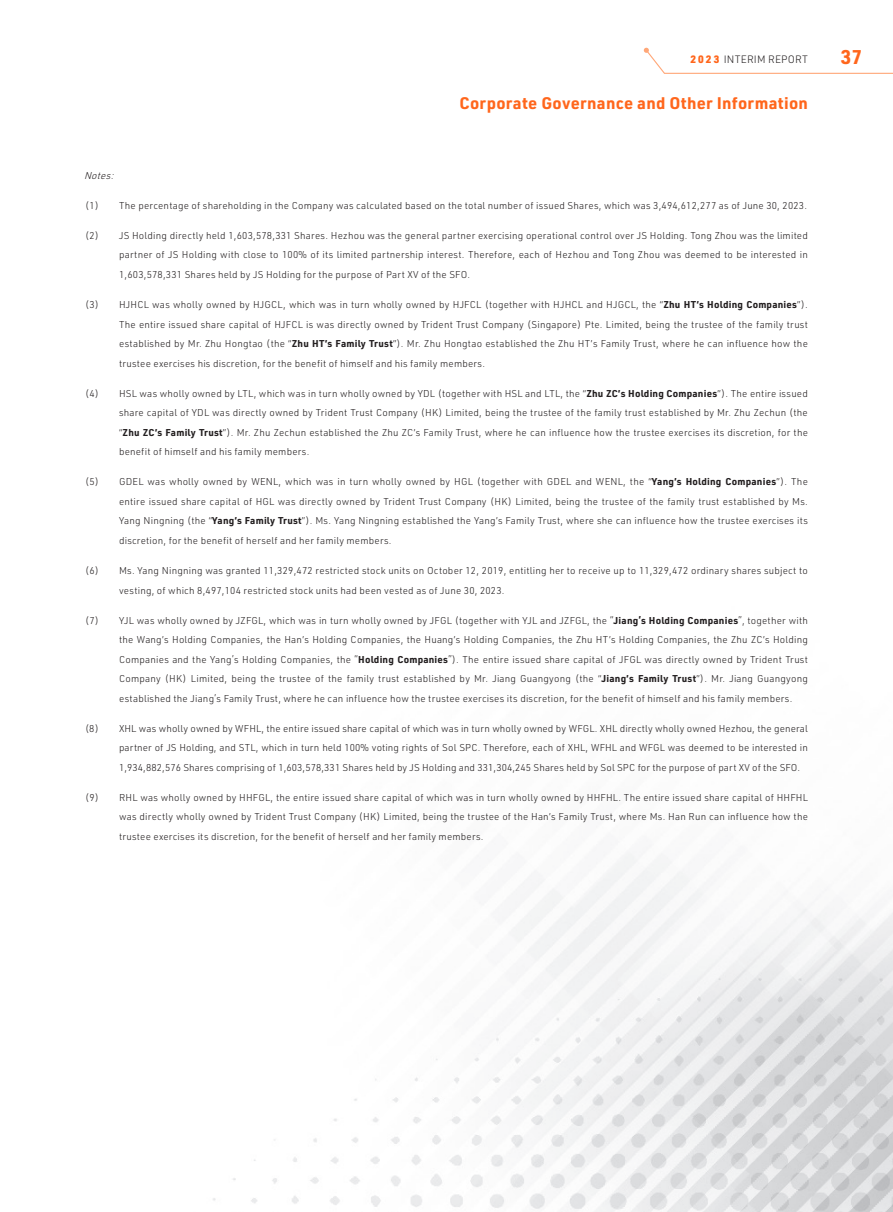
<style>
.page{position:relative;width:893px;height:1212px;background:#fff}
.page>*{position:absolute;margin:0;border:0;box-sizing:border-box;transform-origin:0 0}
.t1{font:700 19.5px "URWDIN";color:#ff661c}
.t2{font:700 16.5px "URWDIN";letter-spacing:.015em;color:#ff661c}
.t3{font:300 10.5px "URWDIN";letter-spacing:.01em;color:#231f20}
.Body_Text{font:300 9.75px/19.5px "URWDIN";letter-spacing:.02em;color:#231f20;text-align:justify}
.Body_Text-2{font:italic 300 9.75px "URWDIN";color:#231f20}
.s1{font-weight:900;color:#ff661c}
.s2{font-weight:700}
</style>
<div class="page">
<img style="left:213px;top:47px;width:680px;height:1165px">
<svg style="left:644px;top:48px;width:249px;height:26px"></svg>
<p class="t3" style="left:690px;top:52px;width:119px"><span class="s1">2 0 2 3</span> INTERIM REPORT</p>
<h1 class="t1" style="left:841px;top:44px;width:23px">37</h1>
<h2 class="t2" style="left:459px;top:92px;width:350px">Corporate Governance and Other Information</h2>
<p class="Body_Text-2" style="left:84px;top:169px;width:34px">Notes:</p>
<p class="Body_Text" style="left:85px;top:195px;width:724px">(1) The percentage of shareholding in the Company was calculated based on the total number of issued Shares, which was 3,494,612,277 as of June 30, 2023.</p>
<p class="Body_Text" style="left:119px;top:225px;width:690px;text-indent:-34px">(2) JS Holding directly held 1,603,578,331 Shares. Hezhou was the general partner exercising operational control over JS Holding. Tong Zhou was the limited partner of JS Holding with close to 100% of its limited partnership interest. Therefore, each of Hezhou and Tong Zhou was deemed to be interested in 1,603,578,331 Shares held by JS Holding for the purpose of Part XV of the SFO.</p>
<p class="Body_Text" style="left:119px;top:295px;width:690px;text-indent:-34px">(3) HJHCL was wholly owned by HJGCL, which was in turn wholly owned by HJFCL (together with HJHCL and HJGCL, the “<span class="s2">Zhu HT’s Holding Companies</span>”).<br>The entire issued share capital of HJFCL is was directly owned by Trident Trust Company (Singapore) Pte. Limited, being the trustee of the family trust established by Mr. Zhu Hongtao (the “<span class="s2">Zhu HT’s Family Trust</span>”). Mr. Zhu Hongtao established the Zhu HT’s Family Trust, where he can influence how the trustee exercises his discretion, for the benefit of himself and his family members.</p>
<p class="Body_Text" style="left:119px;top:383px;width:690px;text-indent:-34px">(4) HSL was wholly owned by LTL, which was in turn wholly owned by YDL (together with HSL and LTL, the “<span class="s2">Zhu ZC’s Holding Companies</span>”). The entire issued share capital of YDL was directly owned by Trident Trust Company (HK) Limited, being the trustee of the family trust established by Mr. Zhu Zechun (the “<span class="s2">Zhu ZC’s Family Trust</span>”). Mr. Zhu Zechun established the Zhu ZC’s Family Trust, where he can influence how the trustee exercises its discretion, for the benefit of himself and his family members.</p>
<p class="Body_Text" style="left:119px;top:472px;width:690px;text-indent:-34px">(5) GDEL was wholly owned by WENL, which was in turn wholly owned by HGL (together with GDEL and WENL, the “<span class="s2">Yang’s Holding Companies</span>”). The entire issued share capital of HGL was directly owned by Trident Trust Company (HK) Limited, being the trustee of the family trust established by Ms.<br>Yang Ningning (the “<span class="s2">Yang’s Family Trust</span>”). Ms. Yang Ningning established the Yang’s Family Trust, where she can influence how the trustee exercises its discretion, for the benefit of herself and her family members.</p>
<p class="Body_Text" style="left:119px;top:560px;width:690px;text-indent:-34px">(6) Ms. Yang Ningning was granted 11,329,472 restricted stock units on October 12, 2019, entitling her to receive up to 11,329,472 ordinary shares subject to vesting, of which 8,497,104 restricted stock units had been vested as of June 30, 2023.</p>
<p class="Body_Text" style="left:119px;top:610px;width:690px;text-indent:-34px">(7) YJL was wholly owned by JZFGL, which was in turn wholly owned by JFGL (together with YJL and JZFGL, the “<span class="s2">Jiang’s Holding Companies</span>”, together with the Wang’s Holding Companies, the Han’s Holding Companies, the Huang’s Holding Companies, the Zhu HT’s Holding Companies, the Zhu ZC’s Holding Companies and the Yang’s Holding Companies, the “<span class="s2">Holding Companies</span>”). The entire issued share capital of JFGL was directly owned by Trident Trust Company (HK) Limited, being the trustee of the family trust established by Mr. Jiang Guangyong (the “<span class="s2">Jiang’s Family Trust</span>”). Mr. Jiang Guangyong established the Jiang’s Family Trust, where he can influence how the trustee exercises its discretion, for the benefit of himself and his family members.</p>
<p class="Body_Text" style="left:119px;top:718px;width:690px;text-indent:-34px">(8) XHL was wholly owned by WFHL, the entire issued share capital of which was in turn wholly owned by WFGL. XHL directly wholly owned Hezhou, the general partner of JS Holding, and STL, which in turn held 100% voting rights of Sol SPC. Therefore, each of XHL, WFHL and WFGL was deemed to be interested in 1,934,882,576 Shares comprising of 1,603,578,331 Shares held by JS Holding and 331,304,245 Shares held by Sol SPC for the purpose of part XV of the SFO.</p>
<p class="Body_Text" style="left:119px;top:787px;width:690px;text-indent:-34px">(9) RHL was wholly owned by HHFGL, the entire issued share capital of which was in turn wholly owned by HHFHL. The entire issued share capital of HHFHL was directly wholly owned by Trident Trust Company (HK) Limited, being the trustee of the Han’s Family Trust, where Ms. Han Run can influence how the trustee exercises its discretion, for the benefit of herself and her family members.</p>
</div>
